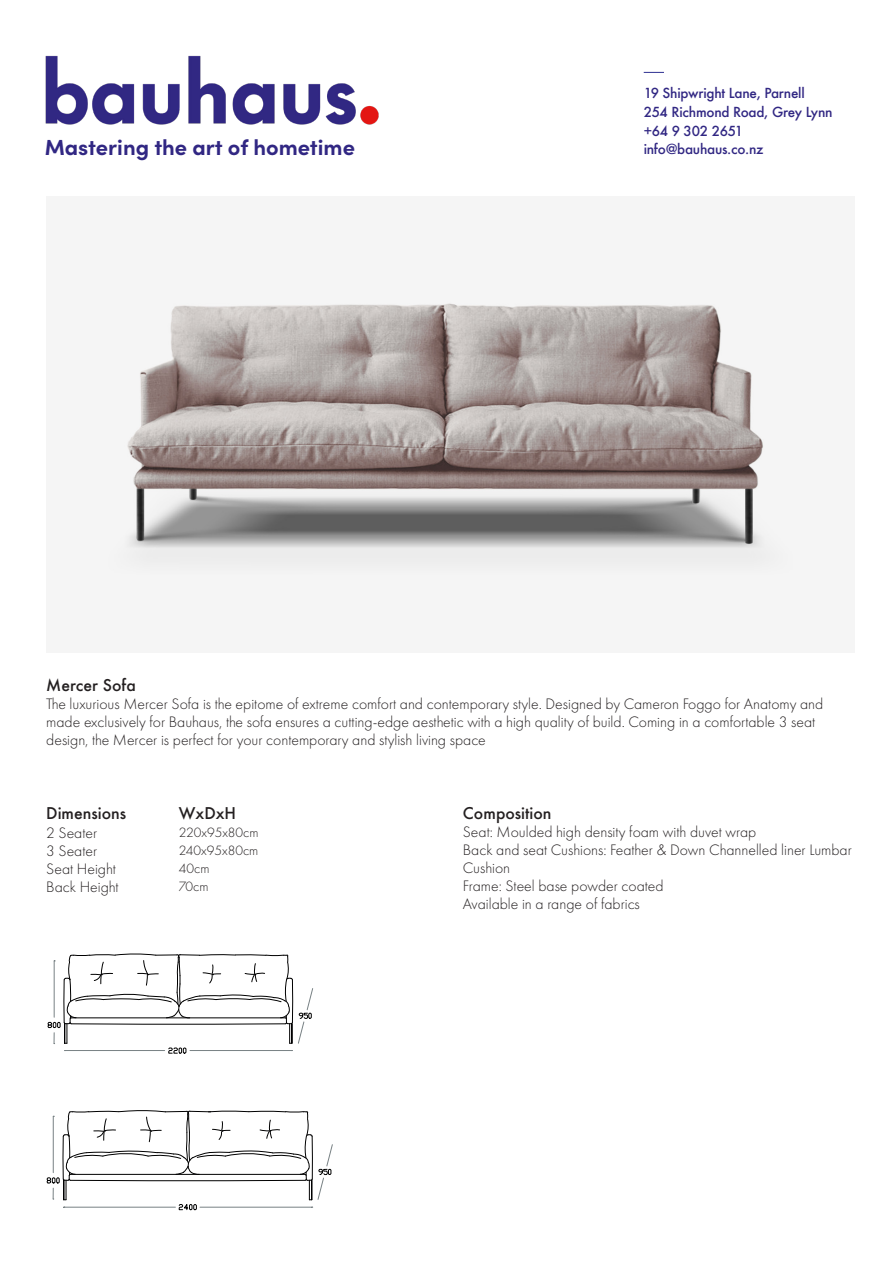
<style>
.page{position:relative;width:893px;height:1263px;background:#fff}
.page>*{position:absolute;margin:0;border:0;box-sizing:border-box;transform-origin:0 0}
.t1{font:700 21.9px "Sofia Pro";color:#312783}
.t2{font:300 15.75px/18px "Futura PT";color:#231f20}
.t3{font:500 15.75px "Futura";color:#231f20}
.t4{font:300 13.95px "Futura PT";color:#231f20}
.Body_Copy{font:500 13.5px "Futura";letter-spacing:-.02em;color:#312783}
</style>
<div class="page">
<svg style="left:644px;top:72px;width:20px;height:1px"></svg>
<svg style="left:47px;top:953px;width:267px;height:101px"></svg>
<img style="left:108px;top:301px;width:685px;height:274px">
<img style="left:45px;top:55px;width:334px;height:70px">
<svg style="left:46px;top:1110px;width:287px;height:101px"></svg>
<p class="t1" style="left:45px;top:131px;width:312px">Mastering the art of hometime</p>
<p class="Body_Copy" style="left:644px;top:83px;width:163px">19 Shipwright Lane, Parnell</p>
<p class="Body_Copy" style="left:644px;top:103px;width:190px">254 Richmond Road, Grey Lynn</p>
<p class="Body_Copy" style="left:644px;top:122px;width:101px">+64 9 302 2651</p>
<p class="Body_Copy" style="left:644px;top:140px;width:121px">info@bauhaus.co.nz</p>
<p class="t3" style="left:46px;top:674px;width:91px">Mercer Sofa</p>
<p class="t2" style="left:46px;top:695px;width:779px">The luxurious Mercer Sofa is the epitome of extreme comfort and contemporary style. Designed by Cameron Foggo for Anatomy and made exclusively for Bauhaus, the sofa ensures a cutting-edge aesthetic with a high quality of build. Coming in a comfortable 3 seat design, the Mercer is perfect for your contemporary and stylish living space</p>
<p class="t3" style="left:179px;top:802px;width:59px">WxDxH</p>
<p class="t3" style="left:46px;top:802px;width:81px">Dimensions</p>
<p class="t3" style="left:463px;top:802px;width:90px">Composition</p>
<p class="t2" style="left:463px;top:823px;width:295px">Seat: Moulded high density foam with duvet wrap</p>
<p class="t2" style="left:463px;top:841px;width:390px">Back and seat Cushions: Feather &amp; Down Channelled liner Lumbar<br>Cushion</p>
<p class="t2" style="left:463px;top:877px;width:202px">Frame: Steel base powder coated</p>
<p class="t2" style="left:463px;top:895px;width:179px">Available in a range of fabrics</p>
<p class="t2" style="left:46px;top:824px;width:52px">2 Seater</p>
<p class="t2" style="left:46px;top:842px;width:52px">3 Seater</p>
<p class="t2" style="left:46px;top:860px;width:71px">Seat Height</p>
<p class="t2" style="left:46px;top:878px;width:74px">Back Height</p>
<p class="t4" style="left:179px;top:825px;width:81px">220x95x80cm</p>
<p class="t4" style="left:179px;top:843px;width:81px">240x95x80cm</p>
<p class="t4" style="left:179px;top:861px;width:32px">40cm</p>
<p class="t4" style="left:179px;top:879px;width:31px">70cm</p>
</div>
